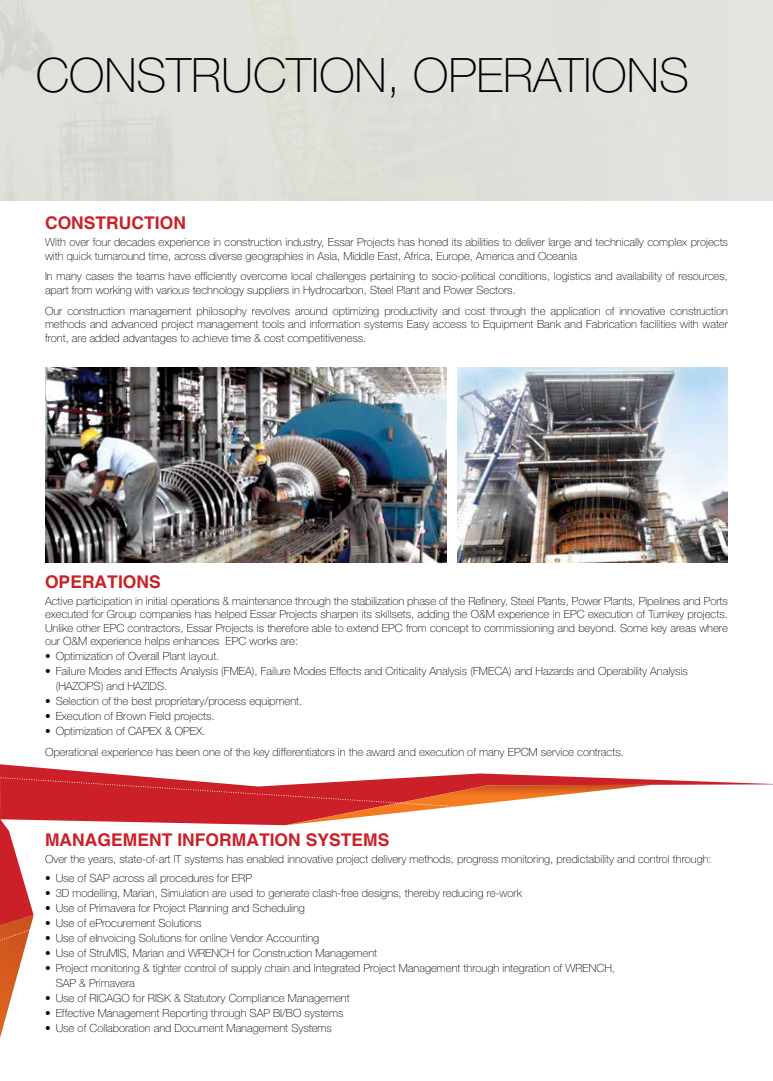
<style>
.page{position:relative;width:773px;height:1081px;background:#fff}
.page>*{position:absolute;margin:0;border:0;box-sizing:border-box;transform-origin:0 0}
.t1{font:100 47.5px "Helvetica Neue LT Std";color:#000}
.t2{font:700 17.5px "Helvetica";color:#cb2027}
.t3{font:100 11.25px/13.5px "Helvetica Neue LT Std";color:#000}
</style>
<div class="page">
<img style="left:45px;top:368px;width:401px;height:194px">
<img style="left:457px;top:368px;width:270px;height:194px">
<svg style="left:1px;top:764px;width:771px;height:21px"></svg>
<hr style="left:0;top:764px;width:1px;height:55px;background:#cb2027">
<svg style="left:0;top:774px;width:652px;height:264px"></svg>
<h1 class="t1" style="left:36px;top:48px;width:654px">CONSTRUCTION, OPERATIONS</h1>
<h2 class="t2" style="left:45px;top:212px;width:142px">CONSTRUCTION</h2>
<p class="t3" style="left:45px;top:235px;width:684px">With over four decades experience in construction industry, Essar Projects has honed its abilities to deliver large and technically complex projects with quick turnaround time, across diverse geographies in Asia, Middle East, Africa, Europe, America and Oceania</p>
<p class="t3" style="left:45px;top:270px;width:684px">In many cases the teams have efficiently overcome local challenges pertaining to socio-political conditions, logistics and availability of resources, apart from working with various technology suppliers in Hydrocarbon, Steel Plant and Power Sectors.</p>
<p class="t3" style="left:45px;top:304px;width:684px;text-align:justify">Our construction management philosophy revolves around optimizing productivity and cost through the application of innovative construction methods and advanced project management tools and information systems Easy access to Equipment Bank and Fabrication facilities with water front, are added advantages to achieve time &amp; cost competitiveness.</p>
<h2 class="t2" style="left:45px;top:571px;width:117px">OPERATIONS</h2>
<p class="t3" style="left:45px;top:594px;width:684px;text-align:justify">Active participation in initial operations &amp; maintenance through the stabilization phase of the Refinery, Steel Plants, Power Plants, Pipelines and Ports executed for Group companies has helped Essar Projects sharpen its skillsets, adding the O&amp;M experience in EPC execution of Turnkey projects.<br>Unlike other EPC contractors, Essar Projects is therefore able to extend EPC from concept to commissioning and beyond. Some key areas where our O&amp;M experience helps enhances EPC works are:</p>
<p class="t3" style="left:45px;top:650px;width:176px">• Optimization of Overall Plant layout.</p>
<p class="t3" style="left:56px;top:664px;width:633px;line-height:15px;text-indent:-11px">• Failure Modes and Effects Analysis (FMEA), Failure Modes Effects and Criticality Analysis (FMECA) and Hazards and Operability Analysis (HAZOPS) and HAZIDS.</p>
<p class="t3" style="left:45px;top:695px;width:259px">• Selection of the best proprietary/process equipment.</p>
<p class="t3" style="left:45px;top:710px;width:171px">• Execution of Brown Field projects.</p>
<p class="t3" style="left:45px;top:721px;width:580px;line-height:20.6px">• Optimization of CAPEX &amp; OPEX.<br>Operational experience has been one of the key differentiators in the award and execution of many EPCM service contracts.</p>
<h2 class="t2" style="left:45px;top:829px;width:346px">MANAGEMENT INFORMATION SYSTEMS</h2>
<p class="t3" style="left:45px;top:852px;width:668px">Over the years, state-of-art IT systems has enabled innovative project delivery methods, progress monitoring, predictability and control through:</p>
<p class="t3" style="left:45px;top:871px;width:208px">• Use of SAP across all procedures for ERP</p>
<p class="t3" style="left:45px;top:886px;width:478px">• 3D modelling, Marian, Simulation are used to generate clash-free designs, thereby reducing re-work</p>
<p class="t3" style="left:45px;top:901px;width:261px">• Use of Primavera for Project Planning and Scheduling</p>
<p class="t3" style="left:45px;top:916px;width:158px">• Use of eProcurement Solutions</p>
<p class="t3" style="left:45px;top:931px;width:276px">• Use of eInvoicing Solutions for online Vendor Accounting</p>
<p class="t3" style="left:45px;top:946px;width:333px">• Use of StruMIS, Marian and WRENCH for Construction Management</p>
<p class="t3" style="left:56px;top:960px;width:561px;line-height:15px;text-indent:-11px">• Project monitoring &amp; tighter control of supply chain and Integrated Project Management through integration of WRENCH,<br>SAP &amp; Primavera</p>
<p class="t3" style="left:45px;top:991px;width:306px">• Use of RICAGO for RISK &amp; Statutory Compliance Management</p>
<p class="t3" style="left:45px;top:1006px;width:300px">• Effective Management Reporting through SAP BI/BO systems</p>
<p class="t3" style="left:45px;top:1021px;width:288px">• Use of Collaboration and Document Management Systems</p>
</div>
